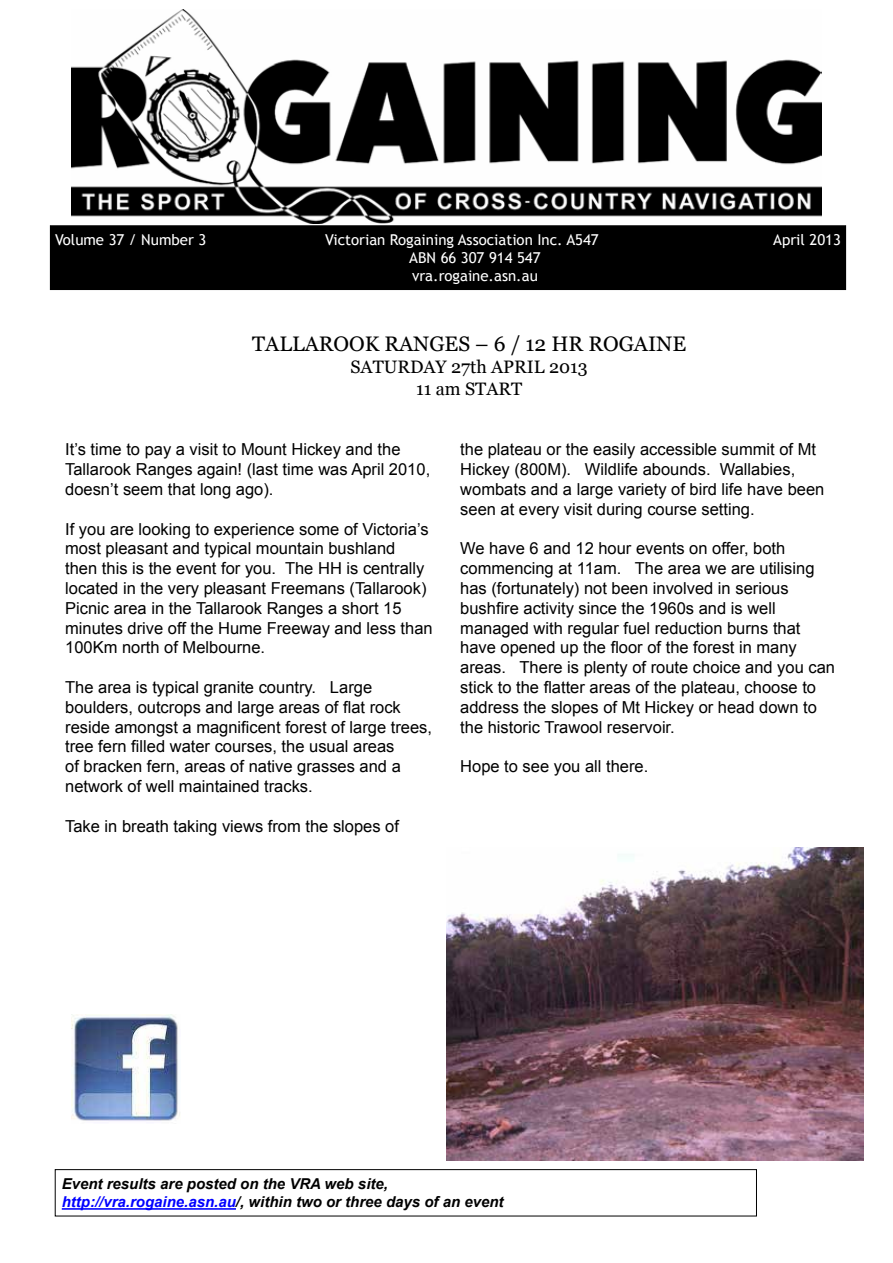
<style>
.page{position:relative;width:893px;height:1263px;background:#fff}
.page>*{position:absolute;margin:0;border:0;box-sizing:border-box;transform-origin:0 0}
.t1{font:21px "Georgia";color:#000}
.t2{font:18px/21.6px "Georgia";color:#000;text-align:center}
.t3{font:16.5px/19.8px "Arial";color:#000}
.t4{font:15px/18px "Trebuchet MS";color:#fff}
.t5{font:italic 700 15px/18px "Arial";color:#000}
.s1{color:#00f}
</style>
<div class="page">
<div style="left:50px;top:226px;width:796px;height:64px;background:#000"></div>
<div style="left:50px;top:225px;width:796px;height:65px;border:1px solid #000"></div>
<hr style="left:62px;top:1208px;width:174px;height:2px;background:#00f">
<div style="left:55px;top:1169px;width:702px;height:47px;border:1px solid #000"></div>
<img style="left:72px;top:1014px;width:108px;height:107px">
<img style="left:72px;top:9px;width:749px;height:214px">
<img style="left:447px;top:847px;width:417px;height:313px">
<p class="t4" style="left:55px;top:231px;width:153px">Volume 37 / Number 3</p>
<p class="t4" style="left:325px;top:231px;width:275px">Victorian Rogaining Association Inc. A547</p>
<p class="t4" style="left:773px;top:231px;width:69px">April 2013</p>
<p class="t4" style="left:409px;top:249px;width:133px">ABN 66 307 914 547 vra.rogaine.asn.au</p>
<p class="t1" style="left:252px;top:331px;width:435px">TALLAROOK RANGES – 6 / 12 HR ROGAINE</p>
<p class="t2" style="left:350px;top:356px;width:239px">SATURDAY 27th APRIL 2013<br>11 am START</p>
<p class="t3" style="left:65px;top:440px;width:367px">It’s time to pay a visit to Mount Hickey and the<br>Tallarook Ranges again! (last time was April 2010, doesn’t seem that long ago).</p>
<p class="t3" style="left:65px;top:519px;width:369px">If you are looking to experience some of Victoria’s most pleasant and typical mountain bushland<br>then this is the event for you. The HH is centrally located in the very pleasant Freemans (Tallarook)<br>Picnic area in the Tallarook Ranges a short 15 minutes drive off the Hume Freeway and less than 100Km north of Melbourne.</p>
<p class="t3" style="left:65px;top:677px;width:368px">The area is typical granite country. Large boulders, outcrops and large areas of flat rock reside amongst a magnificent forest of large trees, tree fern filled water courses, the usual areas<br>of bracken fern, areas of native grasses and a network of well maintained tracks.</p>
<p class="t3" style="left:65px;top:816px;width:335px">Take in breath taking views from the slopes of</p>
<p class="t3" style="left:460px;top:440px;width:366px">the plateau or the easily accessible summit of Mt Hickey (800M). Wildlife abounds. Wallabies, wombats and a large variety of bird life have been seen at every visit during course setting.</p>
<p class="t3" style="left:460px;top:539px;width:376px">We have 6 and 12 hour events on offer, both commencing at 11am. The area we are utilising has (fortunately) not been involved in serious bushfire activity since the 1960s and is well managed with regular fuel reduction burns that have opened up the floor of the forest in many areas. There is plenty of route choice and you can stick to the flatter areas of the plateau, choose to address the slopes of Mt Hickey or head down to the historic Trawool reservoir.</p>
<p class="t3" style="left:460px;top:757px;width:190px">Hope to see you all there.</p>
<p class="t5" style="left:62px;top:1175px;width:443px">Event results are posted on the VRA web site, <span class="s1">http://vra.rogaine.asn.au</span>/, within two or three days of an event</p>
</div>
